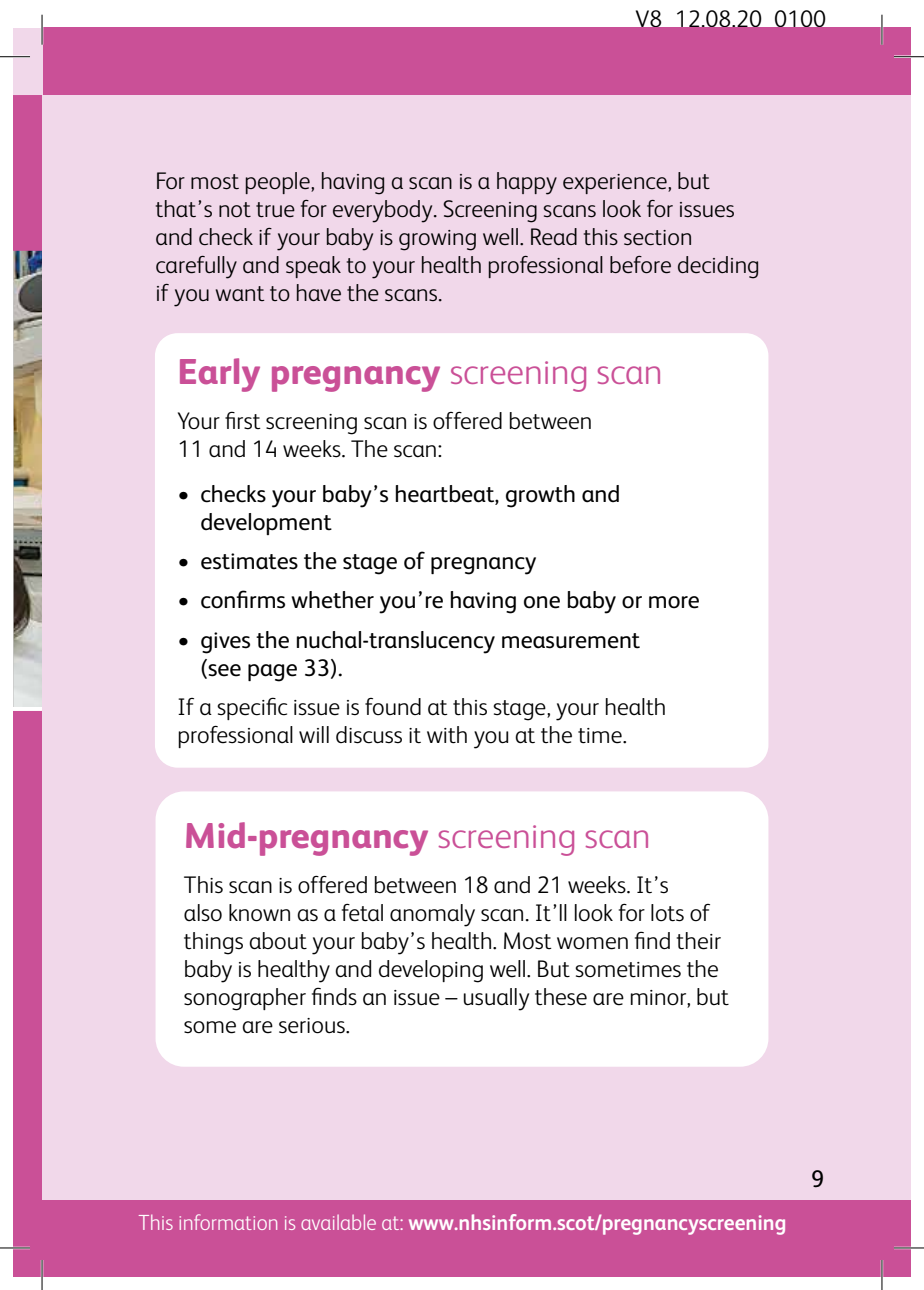
<style>
.page{position:relative;width:924px;height:1290px;background:#fff}
.page>*{position:absolute;margin:0;border:0;box-sizing:border-box;transform-origin:0 0}
.B_head{font:800 36px "FS Albert";color:#ca5097}
.body{font:300 24px/28px "FS Albert";color:#000}
.t1{font:24px/28px "FS Albert";color:#000}
.t2{font:700 22px "FS Albert";color:#fff;scale:.96 1}
.s1{font-weight:300}
</style>
<div class="page">
<div style="left:14px;top:627px;width:29px;height:649px;background:#ca5097"></div>
<div style="left:14px;top:28px;width:29px;height:138px;background:#f1d8ea"></div>
<img style="left:14px;top:95px;width:28px;height:616px">
<div style="left:42px;top:28px;width:867px;height:1248px;background:#f1d8ea"></div>
<div style="left:155px;top:333px;width:613px;height:434px;background:#fff;border-radius:23px"></div>
<div style="left:43px;top:27px;width:866px;height:68px;background:#ca5097"></div>
<div style="left:155px;top:791px;width:613px;height:275px;background:#fff;border-radius:28px"></div>
<div style="left:42px;top:1199px;width:867px;height:77px;background:#ca5097"></div>
<hr style="left:0;top:55px;width:30px;height:3px;background:#fff">
<hr style="left:893px;top:55px;width:30px;height:3px;background:#fff">
<hr style="left:0;top:1246px;width:30px;height:2px;background:#fff">
<hr style="left:893px;top:1246px;width:30px;height:2px;background:#fff">
<hr style="left:41px;top:15px;width:2px;height:30px;background:#fff">
<hr style="left:41px;top:1259px;width:2px;height:30px;background:#fff">
<hr style="left:880px;top:15px;width:2px;height:30px;background:#fff">
<hr style="left:880px;top:1259px;width:2px;height:30px;background:#fff">
<hr style="left:0;top:56px;width:30px;height:1px;background:#000">
<hr style="left:893px;top:56px;width:30px;height:1px;background:#000">
<hr style="left:0;top:1247px;width:30px;height:1px;background:#000">
<hr style="left:893px;top:1247px;width:30px;height:1px;background:#000">
<hr style="left:42px;top:15px;width:1px;height:30px;background:#000">
<hr style="left:42px;top:1259px;width:1px;height:30px;background:#000">
<hr style="left:881px;top:15px;width:1px;height:30px;background:#000">
<hr style="left:881px;top:1259px;width:1px;height:30px;background:#000">
<p class="body" style="left:635px;top:4px;width:192px">V8_12.08.20_0100</p>
<p class="body" style="left:155px;top:165px;width:605px">For most people, having a scan is a happy experience, but that’s not true for everybody. Screening scans look for issues and check if your baby is growing well. Read this section carefully and speak to your health professional before deciding if you want to have the scans.</p>
<p class="B_head" style="left:177px;top:345px;width:486px">Early pregnancy <span class="s1">screening scan</span></p>
<p class="body" style="left:177px;top:405px;width:416px">Your first screening scan is offered between<br>11 and 14 weeks. The scan:</p>
<p class="t1" style="left:200px;top:478px;width:421px;text-indent:-23px">• checks your baby’s heartbeat, growth and development</p>
<p class="t1" style="left:177px;top:545px;width:360px">• estimates the stage of pregnancy</p>
<p class="t1" style="left:177px;top:585px;width:523px">• confirms whether you’re having one baby or more</p>
<p class="t1" style="left:200px;top:624px;width:441px;text-indent:-23px">• gives the nuchal-translucency measurement (see page 33).</p>
<p class="body" style="left:177px;top:691px;width:490px">If a specific issue is found at this stage, your health professional will discuss it with you at the time.</p>
<p class="B_head" style="left:184px;top:809px;width:468px">Mid-pregnancy <span class="s1">screening scan</span></p>
<p class="body" style="left:184px;top:869px;width:546px">This scan is offered between 18 and 21 weeks. It’s<br>also known as a fetal anomaly scan. It’ll look for lots of things about your baby’s health. Most women find their baby is healthy and developing well. But sometimes the sonographer finds an issue – usually these are minor, but some are serious.</p>
<p class="t2" style="left:138px;top:1207px;width:676px"><span class="s1">This information is available at:</span> www.nhsinform.scot/pregnancyscreening</p>
<p class="t1" style="left:810px;top:1163px;width:15px">9</p>
</div>
